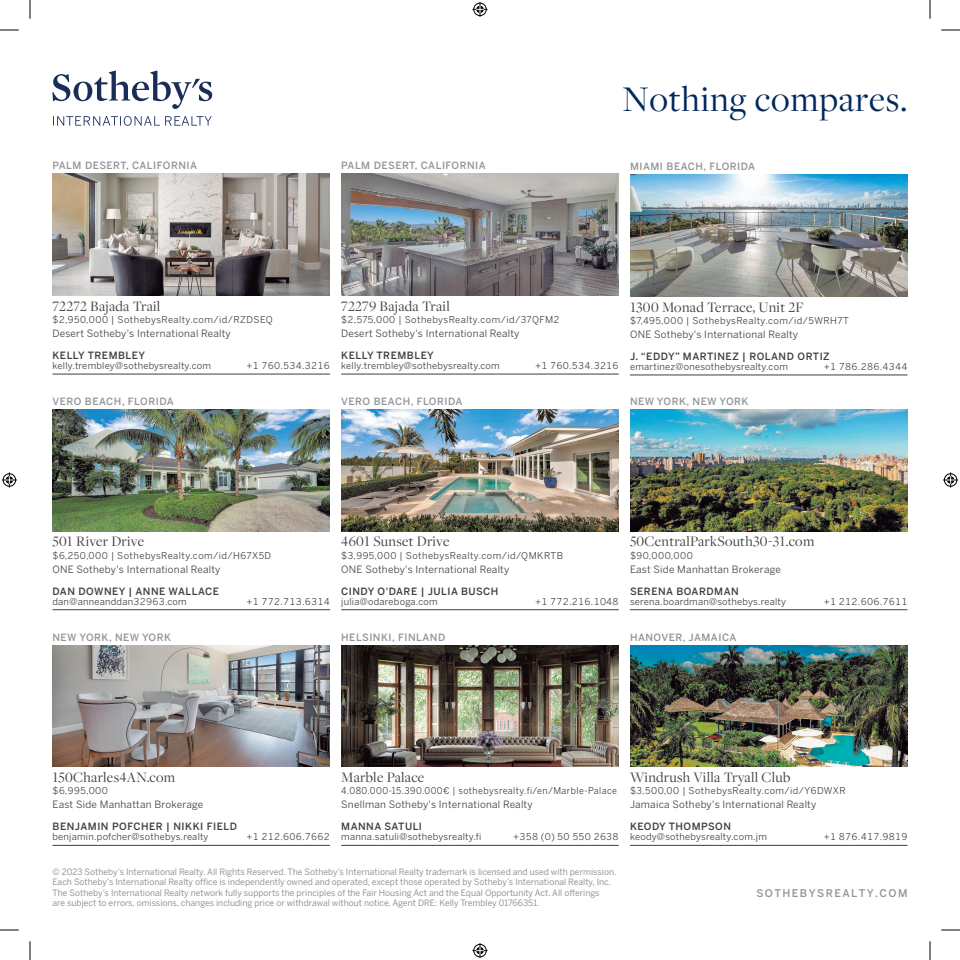
<style>
.page{position:relative;width:960px;height:960px;background:#fff}
.page>*{position:absolute;margin:0;border:0;box-sizing:border-box;transform-origin:0 0}
.t1{font:37.5px "Freight Disp Pro";letter-spacing:.02em;color:#00295c}
.t2{font:15px "Freight Disp Pro";letter-spacing:.02em;color:#3e3e3f}
.t3{font:500 10.62px "Benton Sans";letter-spacing:.135em;color:#939598}
.t4{font:10px "Benton Sans";letter-spacing:.025em;color:#3e3e3f}
.t5{font:500 10px "Benton Sans";letter-spacing:.05em;color:#3e3e3f}
.t6{font:500 10px "Benton Sans";letter-spacing:.05em;color:#939598}
.t7{font:9.38px "Benton Sans";letter-spacing:.025em;color:#3e3e3f}
.t8{font:9.38px "Benton Sans";letter-spacing:.05em;color:#3e3e3f}
.t9{font:9.38px "Benton Sans";letter-spacing:.05em;color:#3e3e3f;scale:.95 1}
.t10{font:8.75px/10.5px "Benton Sans";color:#939598}
</style>
<div class="page">
<svg style="left:53px;top:71px;width:159px;height:38px"></svg>
<svg style="left:53px;top:116px;width:159px;height:10px"></svg>
<img style="left:52px;top:174px;width:278px;height:122px">
<img style="left:52px;top:645px;width:278px;height:122px">
<img style="left:52px;top:410px;width:278px;height:121px">
<img style="left:341px;top:645px;width:278px;height:122px">
<img style="left:341px;top:410px;width:278px;height:121px">
<img style="left:630px;top:410px;width:278px;height:121px">
<img style="left:630px;top:645px;width:278px;height:122px">
<img style="left:341px;top:174px;width:278px;height:121px">
<img style="left:630px;top:175px;width:278px;height:121px">
<hr style="left:52px;top:374px;width:278px;height:1px;background:#3e3e3f">
<hr style="left:52px;top:845px;width:278px;height:1px;background:#3e3e3f">
<hr style="left:341px;top:374px;width:278px;height:1px;background:#3e3e3f">
<hr style="left:52px;top:610px;width:278px;height:1px;background:#3e3e3f">
<hr style="left:341px;top:845px;width:278px;height:1px;background:#3e3e3f">
<hr style="left:341px;top:610px;width:278px;height:1px;background:#3e3e3f">
<hr style="left:630px;top:610px;width:278px;height:1px;background:#3e3e3f">
<hr style="left:630px;top:845px;width:278px;height:1px;background:#3e3e3f">
<hr style="left:630px;top:375px;width:278px;height:1px;background:#3e3e3f">
<svg style="left:0;top:29px;width:19px;height:2px"></svg>
<svg style="left:941px;top:29px;width:19px;height:2px"></svg>
<svg style="left:0;top:929px;width:19px;height:2px"></svg>
<svg style="left:941px;top:929px;width:19px;height:2px"></svg>
<svg style="left:29px;top:0;width:2px;height:19px"></svg>
<svg style="left:29px;top:941px;width:2px;height:19px"></svg>
<svg style="left:929px;top:0;width:2px;height:19px"></svg>
<svg style="left:929px;top:941px;width:2px;height:19px"></svg>
<svg style="left:472px;top:2px;width:16px;height:15px"></svg>
<svg style="left:472px;top:943px;width:16px;height:15px"></svg>
<svg style="left:2px;top:472px;width:15px;height:16px"></svg>
<svg style="left:943px;top:472px;width:15px;height:16px"></svg>
<p class="t6" style="left:52px;top:159px;width:146px">PALM DESERT, CALIFORNIA</p>
<p class="t6" style="left:341px;top:159px;width:146px">PALM DESERT, CALIFORNIA</p>
<h1 class="t1" style="left:623px;top:75px;width:286px">Nothing compares.</h1>
<p class="t6" style="left:630px;top:160px;width:127px">MIAMI BEACH, FLORIDA</p>
<h2 class="t2" style="left:52px;top:296px;width:109px">72272 Bajada Trail</h2>
<p class="t8" style="left:52px;top:314px;width:222px">$2,950,000 | SothebysRealty.com/id/RZDSEQ</p>
<p class="t4" style="left:52px;top:327px;width:180px">Desert Sotheby's International Realty</p>
<p class="t5" style="left:52px;top:349px;width:94px">KELLY TREMBLEY</p>
<p class="t7" style="left:52px;top:360px;width:160px">kelly.trembley@sothebysrealty.com</p>
<p class="t7" style="left:246px;top:360px;width:85px">+1 760.534.3216</p>
<p class="t6" style="left:52px;top:395px;width:123px">VERO BEACH, FLORIDA</p>
<h2 class="t2" style="left:341px;top:296px;width:110px">72279 Bajada Trail</h2>
<p class="t8" style="left:341px;top:314px;width:220px">$2,575,000 | SothebysRealty.com/id/37QFM2</p>
<p class="t4" style="left:341px;top:327px;width:180px">Desert Sotheby's International Realty</p>
<p class="t5" style="left:341px;top:349px;width:94px">KELLY TREMBLEY</p>
<p class="t7" style="left:341px;top:360px;width:160px">kelly.trembley@sothebysrealty.com</p>
<p class="t7" style="left:535px;top:360px;width:85px">+1 760.534.3216</p>
<h2 class="t2" style="left:630px;top:297px;width:175px">1300 Monad Terrace, Unit 2F</h2>
<p class="t8" style="left:630px;top:315px;width:220px">$7,495,000 | SothebysRealty.com/id/5WRH7T</p>
<p class="t4" style="left:630px;top:328px;width:170px">ONE Sotheby's International Realty</p>
<p class="t5" style="left:630px;top:350px;width:201px">J. “EDDY” MARTINEZ | ROLAND ORTIZ</p>
<p class="t7" style="left:630px;top:361px;width:159px">emartinez@onesothebysrealty.com</p>
<p class="t7" style="left:824px;top:361px;width:85px">+1 786.286.4344</p>
<p class="t6" style="left:341px;top:395px;width:123px">VERO BEACH, FLORIDA</p>
<p class="t6" style="left:630px;top:395px;width:120px">NEW YORK, NEW YORK</p>
<h2 class="t2" style="left:52px;top:532px;width:93px">501 River Drive</h2>
<p class="t8" style="left:52px;top:550px;width:220px">$6,250,000 | SothebysRealty.com/id/H67X5D</p>
<p class="t4" style="left:52px;top:563px;width:170px">ONE Sotheby's International Realty</p>
<p class="t5" style="left:52px;top:585px;width:168px">DAN DOWNEY | ANNE WALLACE</p>
<p class="t7" style="left:52px;top:596px;width:136px">dan@anneanddan32963.com</p>
<p class="t7" style="left:246px;top:596px;width:85px">+1 772.713.6314</p>
<p class="t6" style="left:52px;top:631px;width:120px">NEW YORK, NEW YORK</p>
<h2 class="t2" style="left:341px;top:532px;width:110px">4601 Sunset Drive</h2>
<p class="t8" style="left:341px;top:550px;width:224px">$3,995,000 | SothebysRealty.com/id/QMKRTB</p>
<p class="t4" style="left:341px;top:563px;width:170px">ONE Sotheby's International Realty</p>
<p class="t5" style="left:341px;top:585px;width:159px">CINDY O'DARE | JULIA BUSCH</p>
<p class="t7" style="left:341px;top:596px;width:98px">julia@odareboga.com</p>
<p class="t7" style="left:535px;top:596px;width:85px">+1 772.216.1048</p>
<p class="t6" style="left:341px;top:631px;width:106px">HELSINKI, FINLAND</p>
<h2 class="t2" style="left:630px;top:532px;width:186px">50CentralParkSouth30-31.com</h2>
<p class="t7" style="left:630px;top:550px;width:64px">$90,000,000</p>
<p class="t4" style="left:630px;top:563px;width:152px">East Side Manhattan Brokerage</p>
<p class="t5" style="left:630px;top:585px;width:110px">SERENA BOARDMAN</p>
<p class="t7" style="left:630px;top:596px;width:158px">serena.boardman@sothebys.realty</p>
<p class="t7" style="left:824px;top:596px;width:85px">+1 212.606.7611</p>
<p class="t6" style="left:630px;top:631px;width:108px">HANOVER, JAMAICA</p>
<h2 class="t2" style="left:52px;top:768px;width:124px">150Charles4AN.com</h2>
<p class="t7" style="left:52px;top:785px;width:57px">$6,995,000</p>
<p class="t4" style="left:52px;top:799px;width:152px">East Side Manhattan Brokerage</p>
<p class="t5" style="left:52px;top:821px;width:186px">BENJAMIN POFCHER | NIKKI FIELD</p>
<p class="t7" style="left:52px;top:831px;width:158px">benjamin.pofcher@sothebys.realty</p>
<p class="t7" style="left:246px;top:831px;width:85px">+1 212.606.7662</p>
<h2 class="t2" style="left:341px;top:768px;width:85px">Marble Palace</h2>
<p class="t9" style="left:341px;top:785px;width:292px">4.080.000-15.390.000€ | sothebysrealty.fi/en/Marble-Palace</p>
<p class="t4" style="left:341px;top:799px;width:193px">Snellman Sotheby's International Realty</p>
<p class="t5" style="left:341px;top:821px;width:82px">MANNA SATULI</p>
<p class="t7" style="left:341px;top:831px;width:142px">manna.satuli@sothebysrealty.fi</p>
<p class="t7" style="left:513px;top:831px;width:107px">+358 (0) 50 550 2638</p>
<h2 class="t2" style="left:630px;top:768px;width:162px">Windrush Villa Tryall Club</h2>
<p class="t8" style="left:630px;top:785px;width:217px">$3,500,00 | SothebysRealty.com/id/Y6DWXR</p>
<p class="t4" style="left:630px;top:799px;width:188px">Jamaica Sotheby's International Realty</p>
<p class="t5" style="left:630px;top:821px;width:103px">KEODY THOMPSON</p>
<p class="t7" style="left:630px;top:831px;width:139px">keody@sothebysrealty.com.jm</p>
<p class="t7" style="left:824px;top:831px;width:85px">+1 876.417.9819</p>
<p class="t10" style="left:52px;top:867px;width:565px">© 2023 Sotheby’s International Realty. All Rights Reserved. The Sotheby’s International Realty trademark is licensed and used with permission.<br>Each Sotheby’s International Realty office is independently owned and operated, except those operated by Sotheby’s International Realty, Inc.<br>The Sotheby’s International Realty network fully supports the principles of the Fair Housing Act and the Equal Opportunity Act. All offerings<br>are subject to errors, omissions, changes including price or withdrawal without notice. Agent DRE: Kelly Trembley 01766351.</p>
<p class="t3" style="left:756px;top:887px;width:153px">SOTHEBYSREALTY.COM</p>
</div>
